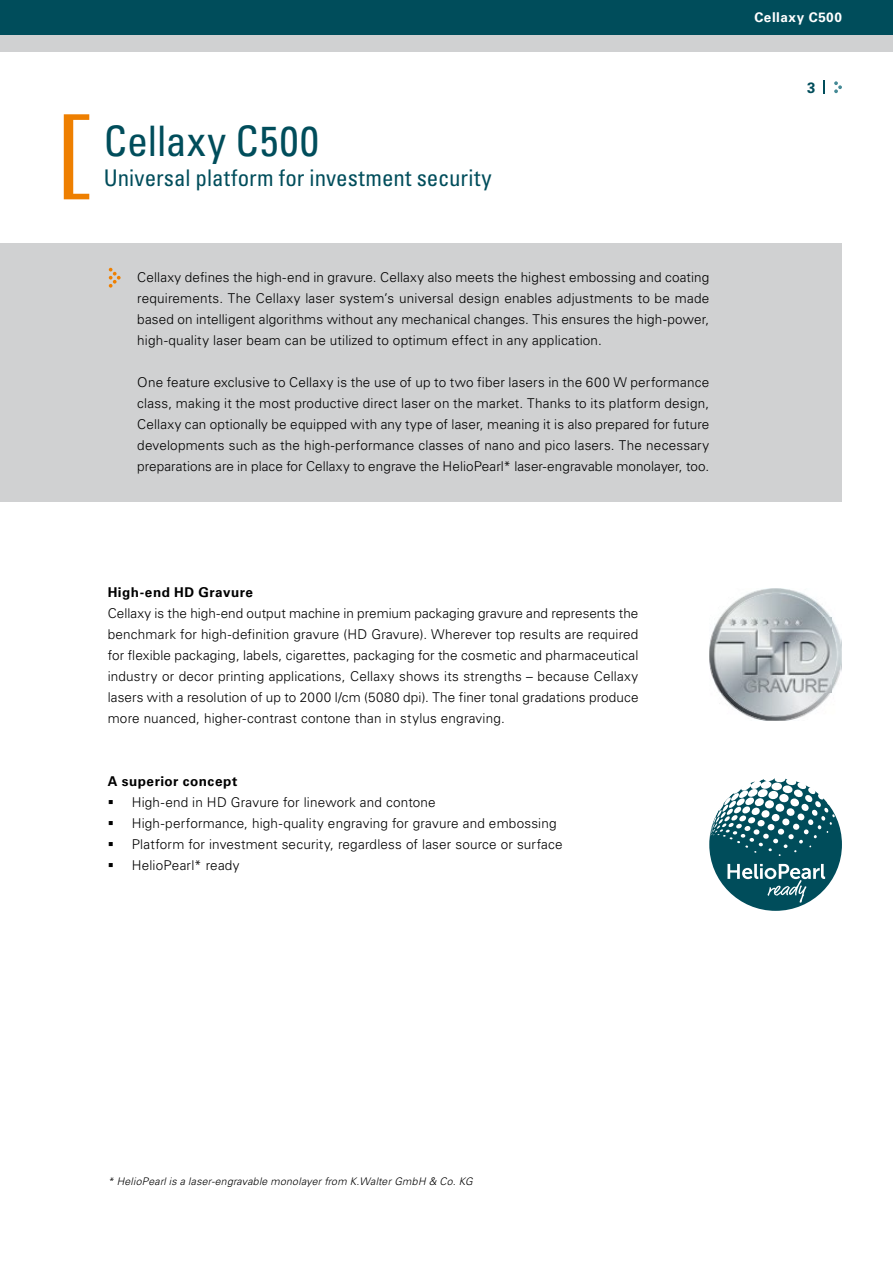
<style>
.page{position:relative;width:893px;height:1263px;background:#fff}
.page>*{position:absolute;margin:0;border:0;box-sizing:border-box;transform-origin:0 0}
.Headline_1_Zeile{font:condensed 42px "Univers LT Std";letter-spacing:.01em;color:#004d5b}
.Headline_2_Zeile{font:condensed 22.95px "Univers LT Std";color:#004d5b}
.t1{font:700 15px "Univers LT Std";color:#004d5b}
.Fließtext{font:300 13.5px/21px "Univers LT Std";letter-spacing:.015em;color:#000;text-align:justify}
.Fließtext-2{font:700 13.5px "Univers LT Std";letter-spacing:.035em;color:#000}
.t2{font:700 13.5px "Univers LT Std";letter-spacing:.04em;color:#fff}
.Fließtext-3{font:italic 300 10.5px "Univers LT Std";letter-spacing:.02em;color:#000}
</style>
<div class="page">
<div style="left:0;top:0;width:893px;height:51px;background:#d0d1d2"></div>
<div style="left:0;top:0;width:893px;height:35px;background:#004d5b"></div>
<svg style="left:834px;top:81px;width:8px;height:12px"></svg>
<svg style="left:824px;top:80px;width:1px;height:13px"></svg>
<div style="left:0;top:243px;width:842px;height:259px;background:#d0d1d2"></div>
<svg style="left:64px;top:114px;width:25px;height:85px"></svg>
<svg style="left:109px;top:268px;width:12px;height:20px"></svg>
<div style="left:709px;top:778px;width:133px;height:133px;background:#004d5b;border-radius:50%"></div>
<svg style="left:727px;top:864px;width:98px;height:39px"></svg>
<svg style="left:709px;top:778px;width:133px;height:78px"></svg>
<svg style="left:709px;top:588px;width:133px;height:133px"></svg>
<img style="left:713px;top:618px;width:118px;height:74px">
<p class="Headline_1_Zeile" style="left:104px;top:115px;width:216px">Cellaxy C500</p>
<p class="Headline_2_Zeile" style="left:104px;top:164px;width:389px">Universal platform for investment security</p>
<p class="Fließtext" style="left:137px;top:267px;width:574px">Cellaxy defines the high-end in gravure. Cellaxy also meets the highest embossing and coating requirements. The Cellaxy laser system’s universal design enables adjustments to be made based on intelligent algorithms without any mechanical changes. This ensures the high-power, high-quality laser beam can be utilized to optimum effect in any application.</p>
<p class="Fließtext" style="left:137px;top:372px;width:574px">One feature exclusive to Cellaxy is the use of up to two fiber lasers in the 600 W performance class, making it the most productive direct laser on the market. Thanks to its platform design, Cellaxy can optionally be equipped with any type of laser, meaning it is also prepared for future developments such as the high-performance classes of nano and pico lasers. The necessary preparations are in place for Cellaxy to engrave the HelioPearl* laser-engravable monolayer, too.</p>
<p class="Fließtext-2" style="left:108px;top:584px;width:147px">High-end HD Gravure</p>
<p class="Fließtext" style="left:108px;top:603px;width:532px">Cellaxy is the high-end output machine in premium packaging gravure and represents the benchmark for high-definition gravure (HD Gravure). Wherever top results are required for flexible packaging, labels, cigarettes, packaging for the cosmetic and pharmaceutical industry or decor printing applications, Cellaxy shows its strengths – because Cellaxy lasers with a resolution of up to 2000 l/cm (5080 dpi). The finer tonal gradations produce more nuanced, higher-contrast contone than in stylus engraving.</p>
<p class="Fließtext-2" style="left:108px;top:773px;width:131px">A superior concept</p>
<p class="Fließtext" style="left:108px;top:792px;width:329px">▪ High-end in HD Gravure for linework and contone</p>
<p class="Fließtext" style="left:108px;top:813px;width:450px">▪ High-performance, high-quality engraving for gravure and embossing</p>
<p class="Fließtext" style="left:108px;top:834px;width:457px">▪ Platform for investment security, regardless of laser source or surface</p>
<p class="Fließtext" style="left:108px;top:855px;width:133px">▪ HelioPearl* ready</p>
<p class="t2" style="left:754px;top:10px;width:89px">Cellaxy C500</p>
<p class="t1" style="left:807px;top:79px;width:10px">3</p>
<p class="Fließtext-3" style="left:108px;top:1175px;width:366px">* HelioPearl is a laser-engravable monolayer from K.Walter GmbH &amp; Co. KG</p>
</div>
